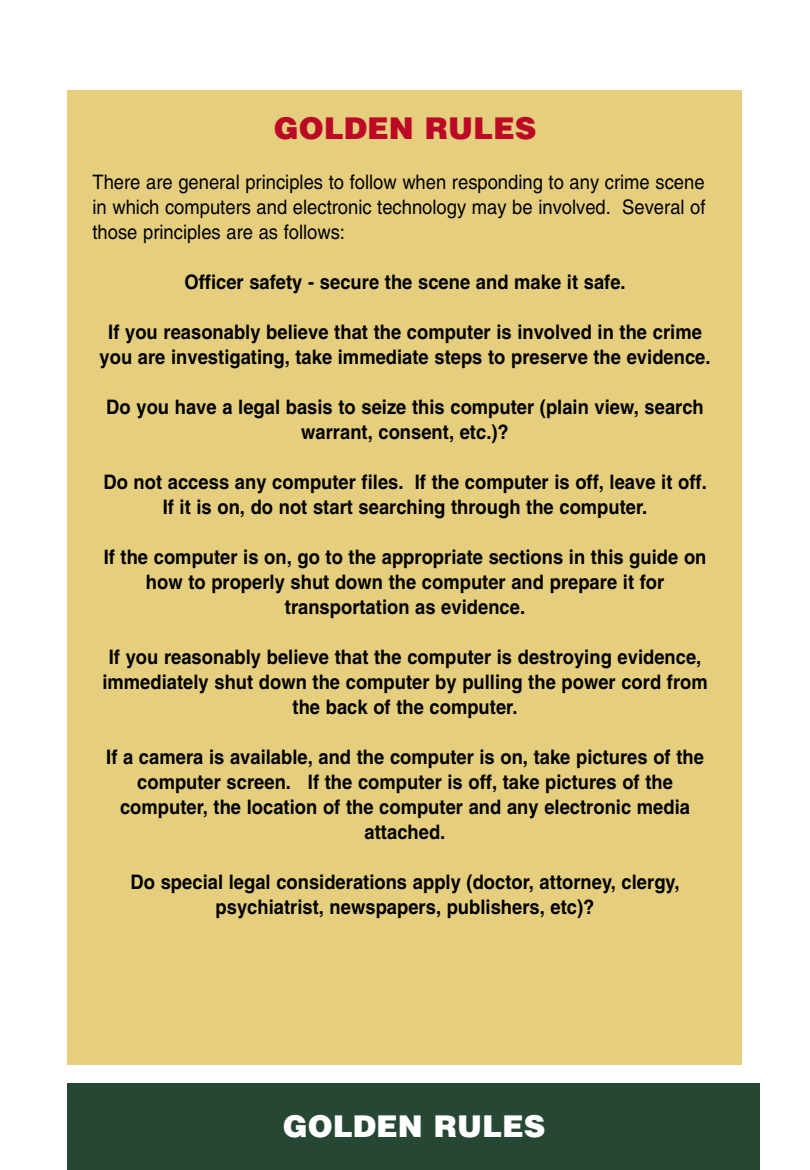
<style>
.page{position:relative;width:810px;height:1170px;background:#fff}
.page>*{position:absolute;margin:0;border:0;box-sizing:border-box;transform-origin:0 0}
.t1{font:900 30px "Helvetica";color:#bc0925}
.t2{font:900 30px "Helvetica";color:#fff}
.t3{font:700 20px/25px "Helvetica";color:#000;text-align:center;scale:.92 1}
.t4{font:20px/25px "Helvetica";color:#000;text-align:justify;scale:.92 1}
</style>
<div class="page">
<div style="left:68px;top:90px;width:674px;height:975px;background:#e5cf7e"></div>
<div style="left:68px;top:1083px;width:693px;height:87px;background:#274735"></div>
<h1 class="t1" style="left:274px;top:111px;width:264px">GOLDEN RULES</h1>
<p class="t4" style="left:92px;top:171px;width:668px">There are general principles to follow when responding to any crime scene in which computers and electronic technology may be involved. Several of those principles are as follows:</p>
<p class="t3" style="left:184px;top:271px;width:481px">Officer safety - secure the scene and make it safe.</p>
<p class="t3" style="left:100px;top:321px;width:666px">If you reasonably believe that the computer is involved in the crime you are investigating, take immediate steps to preserve the evidence.</p>
<p class="t3" style="left:106px;top:396px;width:651px">Do you have a legal basis to seize this computer (plain view, search warrant, consent, etc.)?</p>
<p class="t3" style="left:103px;top:471px;width:657px">Do not access any computer files. If the computer is off, leave it off.<br>If it is on, do not start searching through the computer.</p>
<p class="t3" style="left:104px;top:546px;width:657px">If the computer is on, go to the appropriate sections in this guide on how to properly shut down the computer and prepare it for transportation as evidence.</p>
<p class="t3" style="left:102px;top:646px;width:659px">If you reasonably believe that the computer is destroying evidence, immediately shut down the computer by pulling the power cord from the back of the computer.</p>
<p class="t3" style="left:106px;top:746px;width:651px">If a camera is available, and the computer is on, take pictures of the computer screen. If the computer is off, take pictures of the computer, the location of the computer and any electronic media attached.</p>
<p class="t3" style="left:131px;top:871px;width:598px">Do special legal considerations apply (doctor, attorney, clergy, psychiatrist, newspapers, publishers, etc)?</p>
<h1 class="t2" style="left:283px;top:1109px;width:264px">GOLDEN RULES</h1>
</div>
